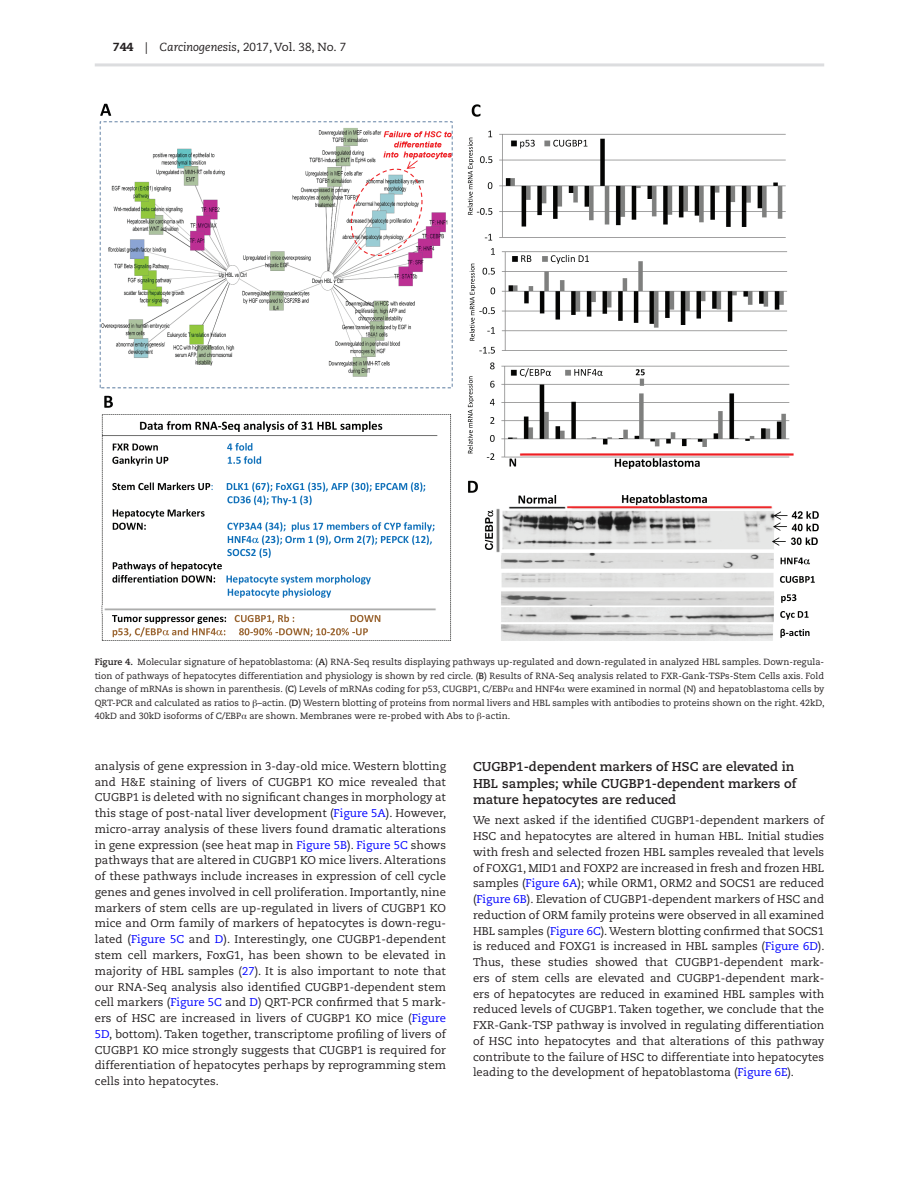
<style>
.page{position:relative;width:919px;height:1187px;background:#fff}
.page>*{position:absolute;margin:0;border:0;box-sizing:border-box;transform-origin:0 0}
.t1{font:700 12.75px/16.5px "Caecilia LT Std";color:#231f20}
.t2{font:11.7px "Caecilia LT Std";color:#231f20}
.t3{font:11.25px/15.8px "Caecilia LT Std";color:#231f20;text-align:justify}
.t4{font:9px/13.5px "Caecilia LT Std";color:#231f20;text-align:justify}
.s1{font-weight:800}
.s2{font-style:italic}
.s3{font-weight:700}
.s4{font-family:"Gandhari Unicode"}
.s5{color:#00f}
</style>
<div class="page">
<hr style="left:95px;top:63px;width:729px;height:3px;background:#dcdddf">
<img style="left:99px;top:104px;width:720px;height:537px">
<p class="t2" style="left:113px;top:41px;width:235px"><span class="s1">744</span> | <span class="s2">Carcinogenesis</span>, 2017, Vol. 38, No. 7</p>
<p class="t4" style="left:95px;top:655px;width:731px"><span class="s3">Figure 4.</span> Molecular signature of hepatoblastoma: (<span class="s3">A</span>) RNA-Seq results displaying pathways up-regulated and down-regulated in analyzed HBL samples. Down-regula&shy;tion of pathways of hepatocytes differentiation and physiology is shown by red circle. (<span class="s3">B</span>) Results of RNA-Seq analysis related to FXR-Gank-TSPs-Stem Cells axis. Fold change of mRNAs is shown in parenthesis. (<span class="s3">C</span>) Levels of mRNAs coding for p53, CUGBP1, C/EBP<span class="s4">α</span> and HNF4<span class="s4">α</span> were examined in normal (N) and hepatoblastoma cells by QRT-PCR and calculated as ratios to <span class="s4">β</span>–actin. (<span class="s3">D</span>) Western blotting of proteins from normal livers and HBL samples with antibodies to proteins shown on the right. 42kD, 40kD and 30kD isoforms of C/EBP<span class="s4">α</span> are shown. Membranes were re-probed with Abs to <span class="s4">β</span>-actin.</p>
<p class="t3" style="left:95px;top:758px;width:353px">analysis of gene expression in 3-day-old mice. Western blotting and H&amp;E staining of livers of CUGBP1 KO mice revealed that CUGBP1 is deleted with no significant changes in morphology at this stage of post-natal liver development (<span class="s5">Figure 5A</span>). However, micro-array analysis of these livers found dramatic alterations in gene expression (see heat map in <span class="s5">Figure 5B</span>). <span class="s5">Figure 5C</span> shows pathways that are altered in CUGBP1 KO mice livers. Alterations of these pathways include increases in expression of cell cycle genes and genes involved in cell proliferation. Importantly, nine markers of stem cells are up-regulated in livers of CUGBP1 KO mice and Orm family of markers of hepatocytes is down-regu&shy;lated (<span class="s5">Figure 5C</span> and <span class="s5">D</span>). Interestingly, one CUGBP1-dependent stem cell markers, FoxG1, has been shown to be elevated in majority of HBL samples (<span class="s5">27</span>). It is also important to note that our RNA-Seq analysis also identified CUGBP1-dependent stem cell markers (<span class="s5">Figure 5C</span> and <span class="s5">D</span>) QRT-PCR confirmed that 5 mark&shy;ers of HSC are increased in livers of CUGBP1 KO mice (<span class="s5">Figure 5D</span>, bottom). Taken together, transcriptome profiling of livers of CUGBP1 KO mice strongly suggests that CUGBP1 is required for differentiation of hepatocytes perhaps by reprogramming stem cells into hepatocytes.</p>
<p class="t1" style="left:473px;top:758px;width:325px">CUGBP1-dependent markers of HSC are elevated in<br>HBL samples; while CUGBP1-dependent markers of mature hepatocytes are reduced</p>
<p class="t3" style="left:473px;top:812px;width:353px">We next asked if the identified CUGBP1-dependent markers of HSC and hepatocytes are altered in human HBL. Initial studies with fresh and selected frozen HBL samples revealed that levels of FOXG1, MID1 and FOXP2 are increased in fresh and frozen HBL samples (<span class="s5">Figure 6A</span>); while ORM1, ORM2 and SOCS1 are reduced (<span class="s5">Figure 6B</span>). Elevation of CUGBP1-dependent markers of HSC and reduction of ORM family proteins were observed in all examined HBL samples (<span class="s5">Figure 6C</span>). Western blotting confirmed that SOCS1 is reduced and FOXG1 is increased in HBL samples (<span class="s5">Figure 6D</span>).<br>Thus, these studies showed that CUGBP1-dependent mark&shy;ers of stem cells are elevated and CUGBP1-dependent mark&shy;ers of hepatocytes are reduced in examined HBL samples with reduced levels of CUGBP1. Taken together, we conclude that the FXR-Gank-TSP pathway is involved in regulating differentiation of HSC into hepatocytes and that alterations of this pathway contribute to the failure of HSC to differentiate into hepatocytes leading to the development of hepatoblastoma (<span class="s5">Figure 6E</span>).</p>
</div>
